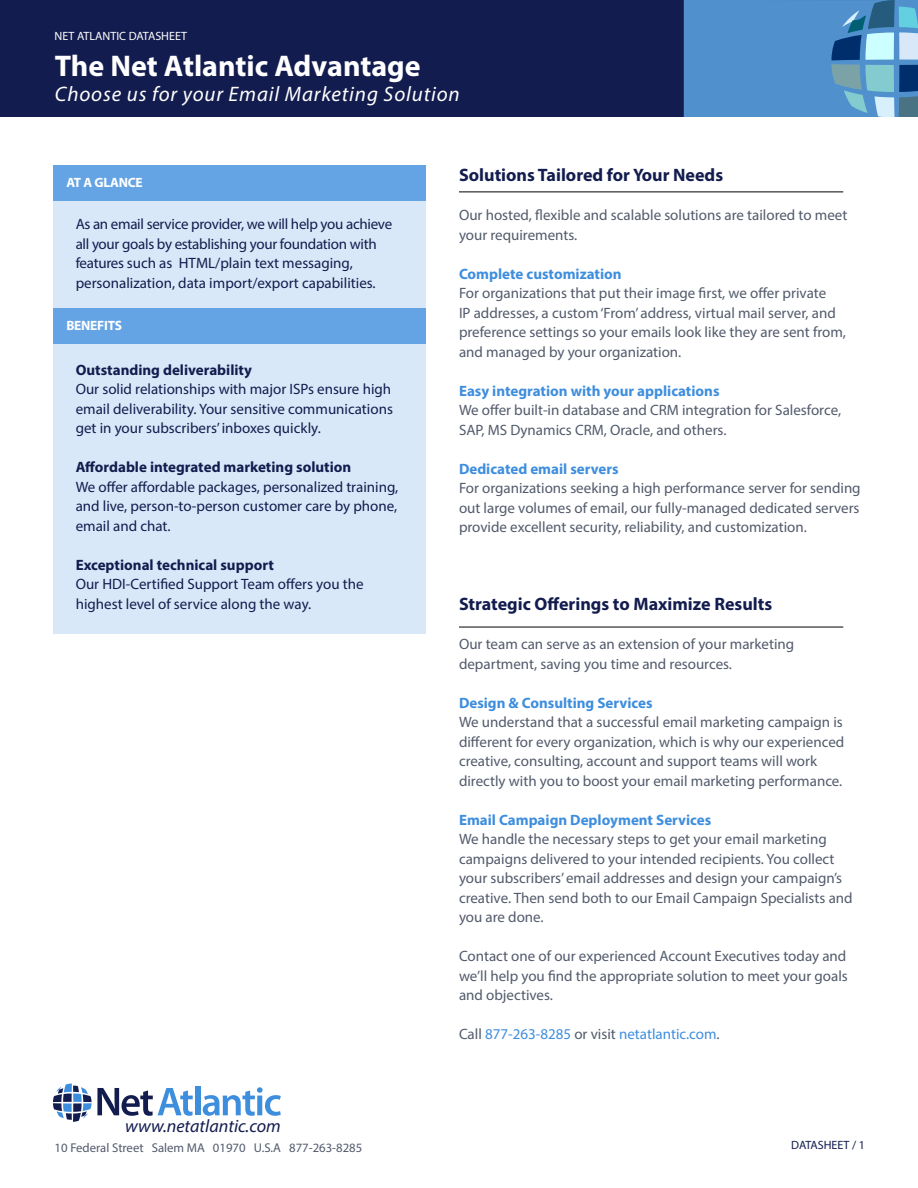
<style>
.page{position:relative;width:918px;height:1188px;background:#fff}
.page>*{position:absolute;margin:0;border:0;box-sizing:border-box;transform-origin:0 0}
.t1{font:700 30px "Myriad Pro";color:#fff}
.t2{font:italic 21px "Myriad Pro";letter-spacing:.04em;color:#fff}
.t3{font:700 18px "Myriad Pro";color:#131c4e}
.t4{font:italic 18px "Myriad Pro";color:#131c4e}
.t5{font:15px/19.5px "Myriad Pro";color:#525a6b}
.t6{font:15px/19.5px "Myriad Pro";color:#131c4e;text-align:justify}
.t7{font:15px/19.5px "Myriad Pro";letter-spacing:-.02em;color:#131c4e}
.t8{font:700 15px "Myriad Pro";color:#3e8ede}
.t9{font:700 15px "Myriad Pro";color:#131c4e}
.t10{font:15px "Myriad Pro";color:#3e8ede}
.t11{font:700 13.5px "Myriad Pro";letter-spacing:-.02em;color:#fff}
.t12{font:12.75px "Myriad Pro";color:#525a6b}
.t13{font:12px "Myriad Pro";color:#fff}
.t14{font:12px "Myriad Pro";color:#131c4e}
.s1{color:#525a6b}
</style>
<div class="page">
<div style="left:0;top:0;width:918px;height:119px;background:#131c4e"></div>
<svg style="left:684px;top:0;width:234px;height:117px;background:#5593c7"></svg>
<div style="left:0;top:117px;width:918px;height:1071px;background:#fff"></div>
<div style="left:53px;top:165px;width:372px;height:143px;background:#d8e8f8"></div>
<div style="left:53px;top:308px;width:372px;height:326px;background:#d8e8f8"></div>
<div style="left:53px;top:165px;width:372px;height:36px;background:#65a4e4"></div>
<div style="left:53px;top:308px;width:372px;height:35px;background:#65a4e4"></div>
<hr style="left:459px;top:192px;width:384px;height:1px;background:#000">
<hr style="left:459px;top:627px;width:384px;height:1px;background:#000">
<div style="left:195px;top:1087px;width:5px;height:28px;background:#3e8ede"></div>
<svg style="left:203px;top:1087px;width:78px;height:29px"></svg>
<svg style="left:53px;top:1084px;width:140px;height:38px"></svg>
<p class="t13" style="left:55px;top:29px;width:134px">NET ATLANTIC DATASHEET</p>
<h1 class="t1" style="left:55px;top:46px;width:367px">The Net Atlantic Advantage</h1>
<h2 class="t2" style="left:55px;top:81px;width:406px">Choose us for your Email Marketing Solution</h2>
<p class="t11" style="left:66px;top:174px;width:78px">AT A GLANCE</p>
<p class="t7" style="left:76px;top:214px;width:318px">As an email service provider, we will help you achieve all your goals by establishing your foundation with features such as HTML/plain text messaging, personalization, data import/export capabilities.</p>
<p class="t11" style="left:66px;top:317px;width:57px">BENEFITS</p>
<p class="t9" style="left:76px;top:360px;width:178px">Outstanding deliverability</p>
<p class="t6" style="left:76px;top:379px;width:319px">Our solid relationships with major ISPs ensure high email deliverability. Your sensitive communications get in your subscribers’ inboxes quickly.</p>
<p class="t9" style="left:76px;top:457px;width:277px">Affordable integrated marketing solution</p>
<p class="t6" style="left:76px;top:477px;width:324px">We offer affordable packages, personalized training, and live, person-to-person customer care by phone, email and chat.</p>
<p class="t9" style="left:76px;top:555px;width:200px">Exceptional technical support</p>
<p class="t6" style="left:76px;top:574px;width:289px">Our HDI-Certified Support Team offers you the highest level of service along the way.</p>
<p class="t4" style="left:125px;top:1115px;width:157px">www.netatlantic.com</p>
<p class="t12" style="left:55px;top:1140px;width:309px">10 Federal Street Salem MA 01970 U.S.A 877-263-8285</p>
<p class="t3" style="left:459px;top:164px;width:266px">Solutions Tailored for Your Needs</p>
<p class="t5" style="left:459px;top:205px;width:390px">Our hosted, flexible and scalable solutions are tailored to meet your requirements.</p>
<p class="t8" style="left:459px;top:264px;width:164px">Complete customization</p>
<p class="t5" style="left:459px;top:283px;width:389px">For organizations that put their image first, we offer private<br>IP addresses, a custom ‘From’ address, virtual mail server, and preference settings so your emails look like they are sent from, and managed by your organization.</p>
<p class="t8" style="left:459px;top:381px;width:262px">Easy integration with your applications</p>
<p class="t5" style="left:459px;top:400px;width:384px">We offer built-in database and CRM integration for Salesforce,<br>SAP, MS Dynamics CRM, Oracle, and others.</p>
<p class="t8" style="left:459px;top:459px;width:161px">Dedicated email servers</p>
<p class="t5" style="left:459px;top:478px;width:403px;text-align:justify">For organizations seeking a high performance server for sending out large volumes of email, our fully-managed dedicated servers provide excellent security, reliability, and customization.</p>
<p class="t3" style="left:459px;top:593px;width:315px">Strategic Offerings to Maximize Results</p>
<p class="t5" style="left:459px;top:634px;width:337px">Our team can serve as an extension of your marketing department, saving you time and resources.</p>
<p class="t8" style="left:459px;top:693px;width:195px">Design &amp; Consulting Services</p>
<p class="t5" style="left:459px;top:712px;width:387px">We understand that a successful email marketing campaign is different for every organization, which is why our experienced creative, consulting, account and support teams will work directly with you to boost your email marketing performance.</p>
<p class="t8" style="left:459px;top:810px;width:254px">Email Campaign Deployment Services</p>
<p class="t5" style="left:459px;top:829px;width:395px">We handle the necessary steps to get your email marketing campaigns delivered to your intended recipients. You collect your subscribers’ email addresses and design your campaign’s creative. Then send both to our Email Campaign Specialists and you are done.</p>
<p class="t5" style="left:459px;top:946px;width:390px;text-align:justify">Contact one of our experienced Account Executives today and we’ll help you find the appropriate solution to meet your goals and objectives.</p>
<p class="t10" style="left:459px;top:1025px;width:262px"><span class="s1">Call</span> 877-263-8285 <span class="s1">or visit</span> netatlantic.com<span class="s1">.</span></p>
<p class="t14" style="left:791px;top:1137px;width:75px">DATASHEET / 1</p>
</div>
